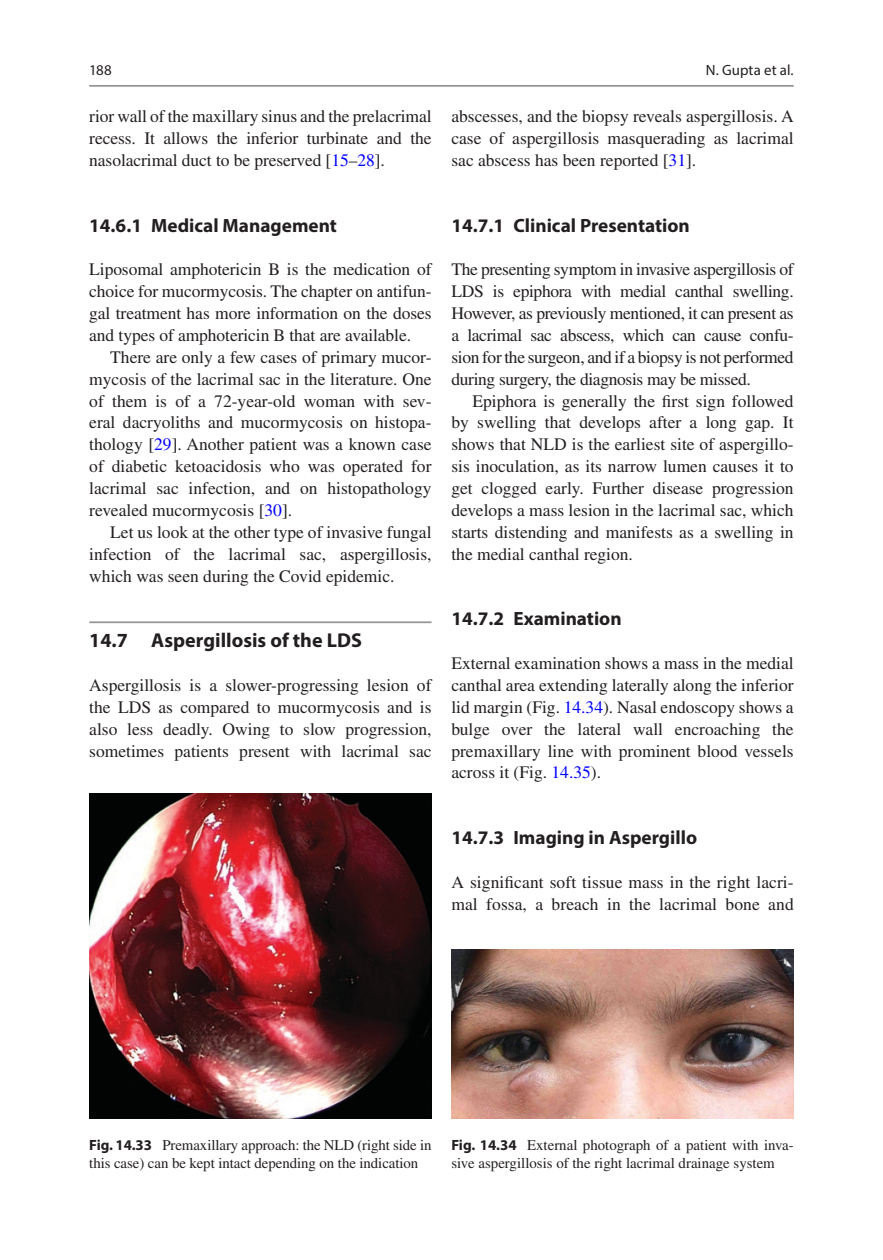
<style>
.page{position:relative;width:883px;height:1260px;background:#fff}
.page>*{position:absolute;margin:0;border:0;box-sizing:border-box;transform-origin:0 0}
.t1{font:700 20.12px "Myriad Pro";color:#231f20}
.t2{font:700 19.25px "Myriad Pro";color:#231f20}
.t3{font:17.5px/21.9px "Times LT Std";color:#231f20;text-align:justify}
.t4{font:14.88px/17.5px "Times LT Std";letter-spacing:-.005em;color:#231f20}
.t5{font:14.88px "Myriad Pro Regular 2";letter-spacing:.01em;color:#231f20}
.t6{font:14.88px "Myriad Pro";color:#231f20}
.s1{color:#00f}
.s2{font-family:"Myriad Pro";font-weight:700}
</style>
<div class="page">
<hr style="left:89px;top:621px;width:343px;height:2px;background:#939598">
<img style="left:90px;top:793px;width:341px;height:326px">
<img style="left:452px;top:949px;width:341px;height:170px">
<hr style="left:89px;top:85px;width:705px;height:2px;background:#939598">
<p class="t6" style="left:89px;top:61px;width:24px">188</p>
<p class="t3" style="left:89px;top:105px;width:344px">rior wall of the maxillary sinus and the prelacrimal recess. It allows the inferior turbinate and the nasolacrimal duct to be preserved [<span class="s1">15</span>–<span class="s1">28</span>].</p>
<p class="t5" style="left:706px;top:61px;width:89px">N. Gupta et al.</p>
<p class="t3" style="left:451px;top:105px;width:344px">abscesses, and the biopsy reveals aspergillosis. A case of aspergillosis masquerading as lacrimal sac abscess has been reported [<span class="s1">31</span>].</p>
<p class="t2" style="left:89px;top:213px;width:249px">14.6.1 Medical Management</p>
<p class="t3" style="left:89px;top:258px;width:344px">Liposomal amphotericin B is the medication of choice for mucormycosis. The chapter on antifun&shy;gal treatment has more information on the doses and types of amphotericin B that are available.</p>
<p class="t3" style="left:89px;top:346px;width:344px;text-indent:21px">There are only a few cases of primary mucor&shy;mycosis of the lacrimal sac in the literature. One of them is of a 72-year-old woman with sev&shy;eral dacryoliths and mucormycosis on histopa&shy;thology [<span class="s1">29</span>]. Another patient was a known case of diabetic ketoacidosis who was operated for lacrimal sac infection, and on histopathology revealed mucormycosis [<span class="s1">30</span>].</p>
<p class="t3" style="left:89px;top:521px;width:344px;text-indent:21px">Let us look at the other type of invasive fungal infection of the lacrimal sac, aspergillosis, which was seen during the Covid epidemic.</p>
<p class="t1" style="left:89px;top:627px;width:274px">14.7 Aspergillosis of the LDS</p>
<p class="t3" style="left:89px;top:674px;width:344px">Aspergillosis is a slower-progressing lesion of the LDS as compared to mucormycosis and is also less deadly. Owing to slow progression, sometimes patients present with lacrimal sac</p>
<p class="t2" style="left:451px;top:213px;width:240px">14.7.1 Clinical Presentation</p>
<p class="t3" style="left:451px;top:258px;width:344px">The presenting symptom in invasive aspergillosis of LDS is epiphora with medial canthal swelling.<br>However, as previously mentioned, it can present as a lacrimal sac abscess, which can cause confu&shy;sion for the surgeon, and if a biopsy is not performed during surgery, the diagnosis may be missed.</p>
<p class="t3" style="left:451px;top:390px;width:344px;text-indent:21px">Epiphora is generally the first sign followed by swelling that develops after a long gap. It shows that NLD is the earliest site of aspergillo&shy;sis inoculation, as its narrow lumen causes it to get clogged early. Further disease progression develops a mass lesion in the lacrimal sac, which starts distending and manifests as a swelling in the medial canthal region.</p>
<p class="t2" style="left:451px;top:606px;width:172px">14.7.2 Examination</p>
<p class="t3" style="left:451px;top:652px;width:344px">External examination shows a mass in the medial canthal area extending laterally along the inferior lid margin (Fig. <span class="s1">14.34</span>). Nasal endoscopy shows a bulge over the lateral wall encroaching the premaxillary line with prominent blood vessels across it (Fig. <span class="s1">14.35</span>).</p>
<p class="t2" style="left:451px;top:825px;width:247px">14.7.3 Imaging in Aspergillo</p>
<p class="t3" style="left:451px;top:871px;width:344px">A significant soft tissue mass in the right lacri&shy;mal fossa, a breach in the lacrimal bone and</p>
<p class="t4" style="left:89px;top:1137px;width:344px"><span class="s2">Fig. 14.33</span> Premaxillary approach: the NLD (right side in this case) can be kept intact depending on the indication</p>
<p class="t4" style="left:451px;top:1137px;width:344px"><span class="s2">Fig. 14.34</span> External photograph of a patient with inva&shy;sive aspergillosis of the right lacrimal drainage system</p>
</div>
